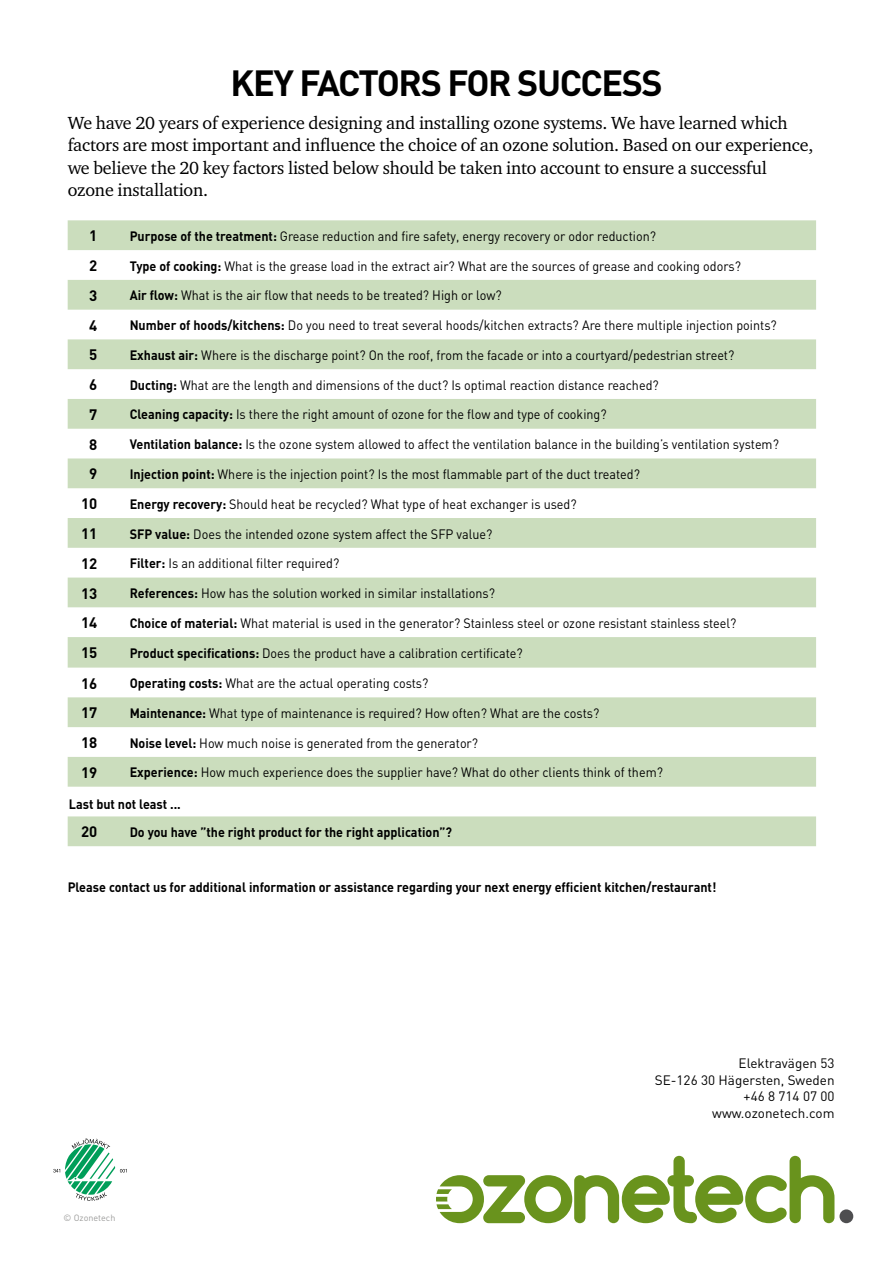
<style>
.page{position:relative;width:893px;height:1263px;background:#fff}
.page>*{position:absolute;margin:0;border:0;box-sizing:border-box;transform-origin:0 0}
.t1{font:700 36px "DIN";letter-spacing:-.04em;color:#000}
.t2{font:18px/22.5px "Charter ITC";letter-spacing:-.01em;color:#000}
.t3{font:700 15px "DIN";color:#000}
.t4{font:13.5px "DIN";color:#000;scale:.93 1}
.t5{font:700 13.5px "DIN";color:#000;scale:.93 1}
.t6{font:13.5px/16.5px "DIN";color:#000;text-align:right}
.t7{font:9px "DIN";color:#9d9d9c}
.s1{font-weight:700}
</style>
<div class="page">
<svg style="left:53px;top:1138px;width:74px;height:63px"></svg>
<svg style="left:68px;top:220px;width:748px;height:626px;fill:#cbddbd"></svg>
<div style="left:839px;top:1209px;width:14px;height:14px;background:#4e4e50;border-radius:50%"></div>
<svg style="left:436px;top:1156px;width:398px;height:67px"></svg>
<h1 class="t1" style="left:231px;top:59px;width:434px">KEY FACTORS FOR SUCCESS</h1>
<p class="t2" style="left:68px;top:111px;width:747px">We have 20 years of experience designing and installing ozone systems. We have learned which factors are most important and influence the choice of an ozone solution. Based on our experience, we believe the 20 key factors listed below should be taken into account to ensure a successful ozone installation.</p>
<p class="t3" style="left:89px;top:226px;width:10px">1</p>
<p class="t4" style="left:130px;top:228px;width:567px"><span class="s1">Purpose of the treatment:</span> Grease reduction and fire safety, energy recovery or odor reduction?</p>
<p class="t3" style="left:89px;top:256px;width:10px">2</p>
<p class="t4" style="left:130px;top:257px;width:659px"><span class="s1">Type of cooking:</span> What is the grease load in the extract air? What are the sources of grease and cooking odors?</p>
<p class="t3" style="left:89px;top:286px;width:10px">3</p>
<p class="t4" style="left:130px;top:287px;width:401px"><span class="s1">Air flow:</span> What is the air flow that needs to be treated? High or low?</p>
<p class="t3" style="left:89px;top:315px;width:10px">4</p>
<p class="t4" style="left:130px;top:317px;width:697px"><span class="s1">Number of hoods/kitchens:</span> Do you need to treat several hoods/kitchen extracts? Are there multiple injection points?</p>
<p class="t3" style="left:89px;top:345px;width:10px">5</p>
<p class="t4" style="left:130px;top:347px;width:652px"><span class="s1">Exhaust air:</span> Where is the discharge point? On the roof, from the facade or into a courtyard/pedestrian street?</p>
<p class="t3" style="left:89px;top:375px;width:10px">6</p>
<p class="t4" style="left:130px;top:376px;width:570px"><span class="s1">Ducting:</span> What are the length and dimensions of the duct? Is optimal reaction distance reached?</p>
<p class="t3" style="left:89px;top:405px;width:10px">7</p>
<p class="t4" style="left:130px;top:406px;width:514px"><span class="s1">Cleaning capacity:</span> Is there the right amount of ozone for the flow and type of cooking?</p>
<p class="t3" style="left:89px;top:434px;width:10px">8</p>
<p class="t4" style="left:130px;top:436px;width:700px"><span class="s1">Ventilation balance:</span> Is the ozone system allowed to affect the ventilation balance in the building’s ventilation system?</p>
<p class="t3" style="left:89px;top:464px;width:10px">9</p>
<p class="t4" style="left:130px;top:466px;width:550px"><span class="s1">Injection point:</span> Where is the injection point? Is the most flammable part of the duct treated?</p>
<p class="t3" style="left:81px;top:494px;width:18px">10</p>
<p class="t4" style="left:130px;top:495px;width:482px"><span class="s1">Energy recovery:</span> Should heat be recycled? What type of heat exchanger is used?</p>
<p class="t3" style="left:81px;top:524px;width:18px">11</p>
<p class="t4" style="left:130px;top:525px;width:391px"><span class="s1">SFP value:</span> Does the intended ozone system affect the SFP value?</p>
<p class="t3" style="left:81px;top:553px;width:18px">12</p>
<p class="t4" style="left:130px;top:555px;width:227px"><span class="s1">Filter:</span> Is an additional filter required?</p>
<p class="t3" style="left:81px;top:583px;width:18px">13</p>
<p class="t4" style="left:130px;top:585px;width:394px"><span class="s1">References:</span> How has the solution worked in similar installations?</p>
<p class="t3" style="left:81px;top:613px;width:18px">14</p>
<p class="t4" style="left:130px;top:614px;width:654px"><span class="s1">Choice of material:</span> What material is used in the generator? Stainless steel or ozone resistant stainless steel?</p>
<p class="t3" style="left:81px;top:643px;width:18px">15</p>
<p class="t4" style="left:130px;top:645px;width:424px"><span class="s1">Product specifications:</span> Does the product have a calibration certificate?</p>
<p class="t3" style="left:81px;top:673px;width:18px">16</p>
<p class="t4" style="left:130px;top:675px;width:323px"><span class="s1">Operating costs:</span> What are the actual operating costs?</p>
<p class="t3" style="left:81px;top:703px;width:18px">17</p>
<p class="t4" style="left:130px;top:704px;width:506px"><span class="s1">Maintenance:</span> What type of maintenance is required? How often? What are the costs?</p>
<p class="t3" style="left:81px;top:733px;width:18px">18</p>
<p class="t4" style="left:130px;top:734px;width:376px"><span class="s1">Noise level:</span> How much noise is generated from the generator?</p>
<p class="t3" style="left:81px;top:763px;width:18px">19</p>
<p class="t4" style="left:130px;top:764px;width:575px"><span class="s1">Experience:</span> How much experience does the supplier have? What do other clients think of them?</p>
<p class="t5" style="left:69px;top:795px;width:122px">Last but not least ...</p>
<p class="t3" style="left:81px;top:822px;width:18px">20</p>
<p class="t5" style="left:130px;top:823px;width:348px">Do you have ”the right product for the right application”?</p>
<p class="t5" style="left:68px;top:879px;width:699px">Please contact us for additional information or assistance regarding your next energy efficient kitchen/restaurant!</p>
<p class="t7" style="left:64px;top:1212px;width:53px">© Ozonetech</p>
<p class="t6" style="left:655px;top:1055px;width:181px">Elektravägen 53<br>SE-126 30 Hägersten, Sweden +46 8 714 07 00 www.ozonetech.com</p>
</div>
